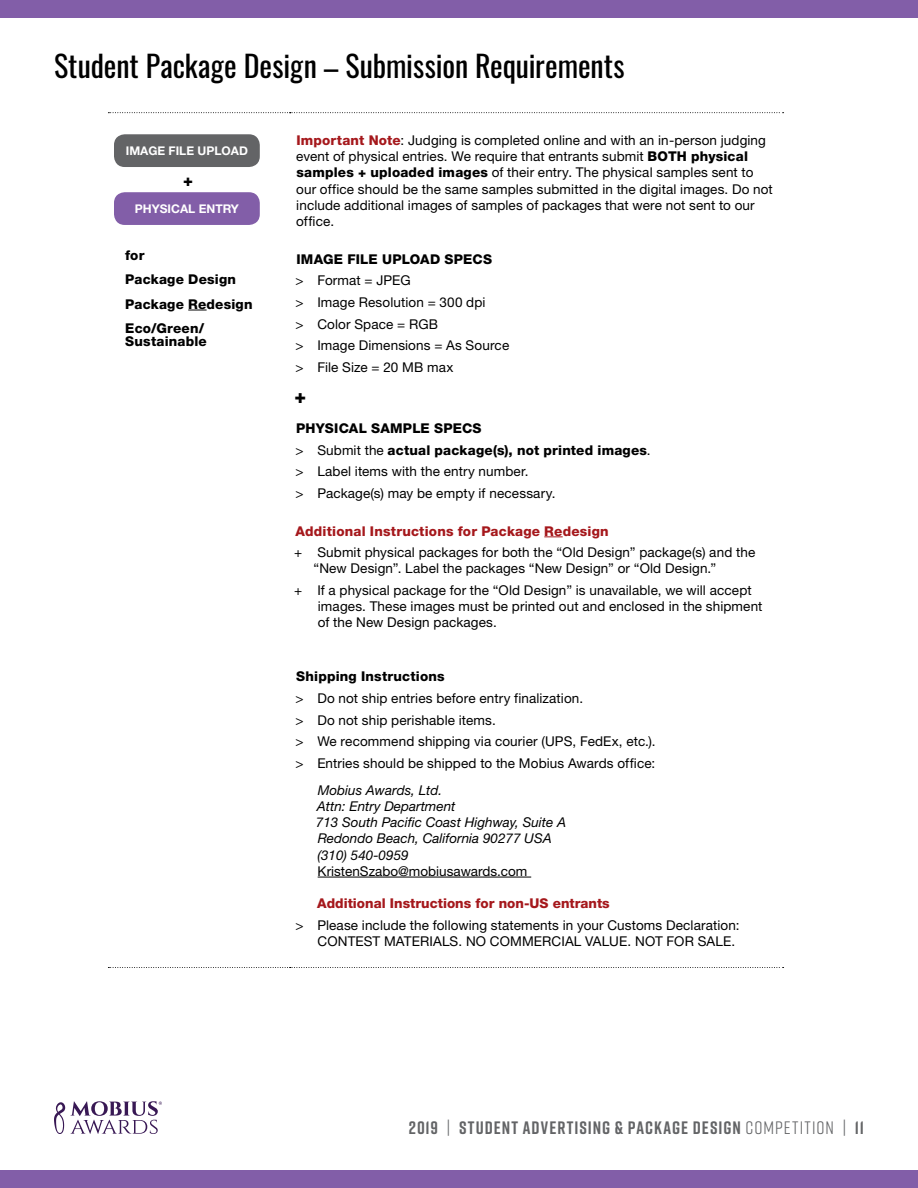
<style>
.page{position:relative;width:918px;height:1188px;background:#fff}
.page>*{position:absolute;margin:0;border:0;box-sizing:border-box;transform-origin:0 0}
.t1{font:30px "Oswald";color:#000}
.t2{font:800 19.5px "Helvetica Neue";color:#000}
.t3{font:700 18px "Rift";letter-spacing:.05em;color:#636466}
.t4{font:800 16.5px "Helvetica Neue";color:#000}
.t5{font:13.5px/21.6px "Helvetica Neue";letter-spacing:.01em;color:#000}
.t6{font:italic 13.5px/16.2px "Helvetica Neue";color:#000}
.t7{font:800 13.5px/24.3px "Helvetica Neue";letter-spacing:.015em;color:#000}
.t8{font:800 13.5px "Helvetica Neue";letter-spacing:.01em;color:#a5181c}
.t9{font:700 12px "Helvetica Neue";color:#fff}
.s1{font-weight:800;color:#a5181c}
.s2{font-weight:800}
.s3{font-weight:400}
</style>
<div class="page">
<svg style="left:54px;top:1101px;width:108px;height:33px"></svg>
<div style="left:0;top:0;width:918px;height:17px;background:#825ea8"></div>
<div style="left:0;top:1171px;width:918px;height:17px;background:#825ea8"></div>
<svg style="left:108px;top:112px;width:676px;height:1px"></svg>
<svg style="left:108px;top:967px;width:676px;height:1px"></svg>
<svg style="left:188px;top:310px;width:19px;height:1px"></svg>
<div style="left:114px;top:134px;width:146px;height:33px;background:#636466;border-radius:11px"></div>
<div style="left:114px;top:192px;width:146px;height:33px;background:#825ea8;border-radius:11px"></div>
<svg style="left:544px;top:537px;width:19px;height:1px"></svg>
<hr style="left:318px;top:877px;width:213px;height:1px;background:#000">
<h1 class="t1" style="left:54px;top:39px;width:572px">Student Package Design – Submission Requirements</h1>
<p class="t9" style="left:126px;top:144px;width:124px">IMAGE FILE UPLOAD</p>
<p class="t4" style="left:183px;top:170px;width:11px">+</p>
<p class="t9" style="left:135px;top:202px;width:106px">PHYSICAL ENTRY</p>
<p class="t7" style="left:125px;top:243px;width:129px">for<br>Package Design<br>Package Redesign<br>Eco/Green/</p>
<p class="t7" style="left:125px;top:329px;width:83px">Sustainable</p>
<p class="t5" style="left:296px;top:132px;width:478px;line-height:16.2px"><span class="s1">Important Note</span>: Judging is completed online and with an in-person judging event of physical entries. We require that entrants submit <span class="s2">BOTH physical samples + uploaded images</span> of their entry. The physical samples sent to our office should be the same samples submitted in the digital images. Do not include additional images of samples of packages that were not sent to our office.</p>
<p class="t7" style="left:296px;top:247px;width:197px">IMAGE FILE UPLOAD SPECS</p>
<p class="t5" style="left:295px;top:270px;width:215px">&gt; Format = JPEG<br>&gt; Image Resolution = 300 dpi<br>&gt; Color Space = RGB<br>&gt; Image Dimensions = As Source &gt; File Size = 20 MB max</p>
<h2 class="t2" style="left:295px;top:384px;width:13px">+</h2>
<p class="t5" style="left:295px;top:417px;width:355px"><span class="s2">PHYSICAL SAMPLE SPECS<br></span>&gt; Submit the <span class="s2">actual package(s), not printed images</span>. &gt; Label items with the entry number.<br>&gt; Package(s) may be empty if necessary.</p>
<p class="t8" style="left:296px;top:523px;width:315px">Additional Instructions for Package Redesign</p>
<p class="t5" style="left:314px;top:544px;width:443px;line-height:16.2px;text-indent:-19px">+ Submit physical packages for both the “Old Design” package(s) and the “New Design”. Label the packages “New Design” or “Old Design.”</p>
<p class="t5" style="left:318px;top:582px;width:446px;line-height:16.2px;text-indent:-23px">+ If a physical package for the “Old Design” is unavailable, we will accept images. These images must be printed out and enclosed in the shipment of the New Design packages.</p>
<p class="t7" style="left:296px;top:664px;width:150px">Shipping Instructions</p>
<p class="t5" style="left:295px;top:687px;width:361px">&gt; Do not ship entries before entry finalization.<br>&gt; Do not ship perishable items.<br>&gt; We recommend shipping via courier (UPS, FedEx, etc.). &gt; Entries should be shipped to the Mobius Awards office:</p>
<p class="t6" style="left:316px;top:782px;width:252px">Mobius Awards, Ltd.<br>Attn: Entry Department<br>713 South Pacific Coast Highway, Suite A<br>Redondo Beach, California 90277 USA (310) 540-0959</p>
<p class="t5" style="left:318px;top:860px;width:211px">KristenSzabo@mobiusawards. com</p>
<p class="t8" style="left:317px;top:895px;width:294px">Additional Instructions for non-US entrants</p>
<p class="t5" style="left:318px;top:917px;width:423px;line-height:16.2px;text-indent:-22px">&gt; Please include the following statements in your Customs Declaration:<br>CONTEST MATERIALS. NO COMMERCIAL VALUE. NOT FOR SALE.</p>
<h3 class="t3" style="left:409px;top:1115px;width:457px">2019 <span class="s3">|</span> STUDENT ADVERTISING &amp; PACKAGE DESIGN <span class="s3">COMPETITION |</span> 11</h3>
</div>
